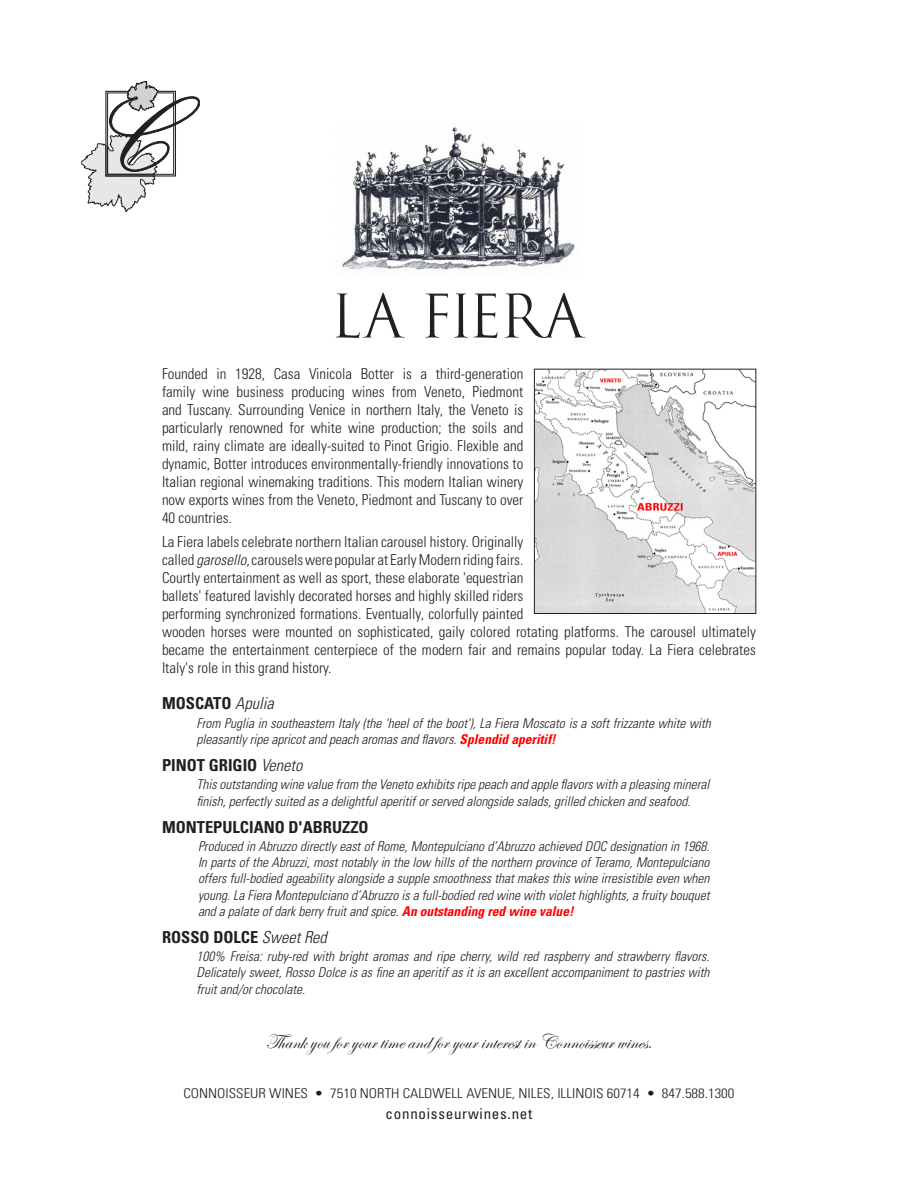
<style>
.page{position:relative;width:918px;height:1188px;background:#fff}
.page>*{position:absolute;margin:0;border:0;box-sizing:border-box;transform-origin:0 0}
.t1{font:60px "Cresci";color:#231f20}
.Winenameprice{font:21px "Edwardian Script ITC";color:#231f20}
.t2{font:700 condensed 16.5px "Univers";color:#231f20}
.Pinot_Grigio_text{font:300 condensed 15px/18px "Univers";color:#231f20;text-align:justify}
.t3{font:condensed 15px "Univers";letter-spacing:.05em;color:#231f20}
.t4{font:italic 300 condensed 13.5px/16.2px "Univers";color:#231f20}
.t5{font:300 condensed 13.5px "Univers";color:#231f20;scale:1.1 1}
.s1{font-style:italic}
.s2{font-weight:300;font-style:italic}
.s3{font-weight:700;color:#f00}
</style>
<div class="page">
<svg style="left:81px;top:81px;width:119px;height:131px"></svg>
<img style="left:338px;top:127px;width:237px;height:143px">
<img style="left:536px;top:371px;width:218px;height:241px">
<div style="left:534px;top:369px;width:222px;height:245px;border:1px solid #231f20"></div>
<p class="t1" style="left:333px;top:282px;width:254px">LA FIERA</p>
<p class="Pinot_Grigio_text" style="left:162px;top:365px;width:363px">Founded in 1928, Casa Vinicola Botter is a third-generation family wine business producing wines from Veneto, Piedmont and Tuscany. Surrounding Venice in northern Italy, the Veneto is particularly renowned for white wine production; the soils and mild, rainy climate are ideally-suited to Pinot Grigio. Flexible and dynamic, Botter introduces environmentally-friendly innovations to Italian regional winemaking traditions. This modern Italian winery now exports wines from the Veneto, Piedmont and Tuscany to over 40 countries.</p>
<p class="Pinot_Grigio_text" style="left:162px;top:533px;width:595px;text-align:left">La Fiera labels celebrate northern Italian carousel history. Originally<br>called <span class="s1">garosello</span>, carousels were popular at Early Modern riding fairs.<br>Courtly entertainment as well as sport, these elaborate 'equestrian<br>ballets' featured lavishly decorated horses and highly skilled riders<br>performing synchronized formations. Eventually, colorfully painted<br>wooden horses were mounted on sophisticated, gaily colored rotating platforms. The carousel ultimately became the entertainment centerpiece of the modern fair and remains popular today. La Fiera celebrates Italy's role in this grand history.</p>
<p class="t2" style="left:162px;top:693px;width:113px">MOSCATO <span class="s2">Apulia</span></p>
<p class="t4" style="left:196px;top:715px;width:516px">From Puglia in southeastern Italy (the 'heel of the boot'), La Fiera Moscato is a soft frizzante white with pleasantly ripe apricot and peach aromas and flavors. <span class="s3">Splendid aperitif!</span></p>
<p class="t2" style="left:162px;top:755px;width:142px">PINOT GRIGIO <span class="s2">Veneto</span></p>
<p class="t4" style="left:196px;top:777px;width:514px">This outstanding wine value from the Veneto exhibits ripe peach and apple flavors with a pleasing mineral finish, perfectly suited as a delightful aperitif or served alongside salads, grilled chicken and seafood.</p>
<p class="t2" style="left:162px;top:817px;width:208px">MONTEPULCIANO D'ABRUZZO</p>
<p class="t4" style="left:198px;top:838px;width:513px;text-align:justify">Produced in Abruzzo directly east of Rome, Montepulciano d’Abruzzo achieved DOC designation in 1968.<br>In parts of the Abruzzi, most notably in the low hills of the northern province of Teramo, Montepulciano offers full-bodied ageability alongside a supple smoothness that makes this wine irresistible even when young. La Fiera Montepulciano d’Abruzzo is a full-bodied red wine with violet highlights, a fruity bouquet and a palate of dark berry fruit and spice. <span class="s3">An outstanding red wine value!</span></p>
<p class="t2" style="left:162px;top:927px;width:166px">ROSSO DOLCE <span class="s2">Sweet Red</span></p>
<p class="t4" style="left:196px;top:948px;width:515px;text-align:justify">100% Freisa: ruby-red with bright aromas and ripe cherry, wild red raspberry and strawberry flavors.<br>Delicately sweet, Rosso Dolce is as fine an aperitif as it is an excellent accompaniment to pastries with fruit and/or chocolate.</p>
<p class="Winenameprice" style="left:266px;top:1030px;width:388px">Thank you for your time and for your interest in Connoisseur wines.</p>
<p class="t5" style="left:183px;top:1085px;width:502px">Connoisseur Wines • 7510 North Caldwell Avenue, N iles, ILlinois 60714 • 847.588.1300</p>
<p class="t3" style="left:386px;top:1104px;width:148px">connoisseurwines.net</p>
</div>
